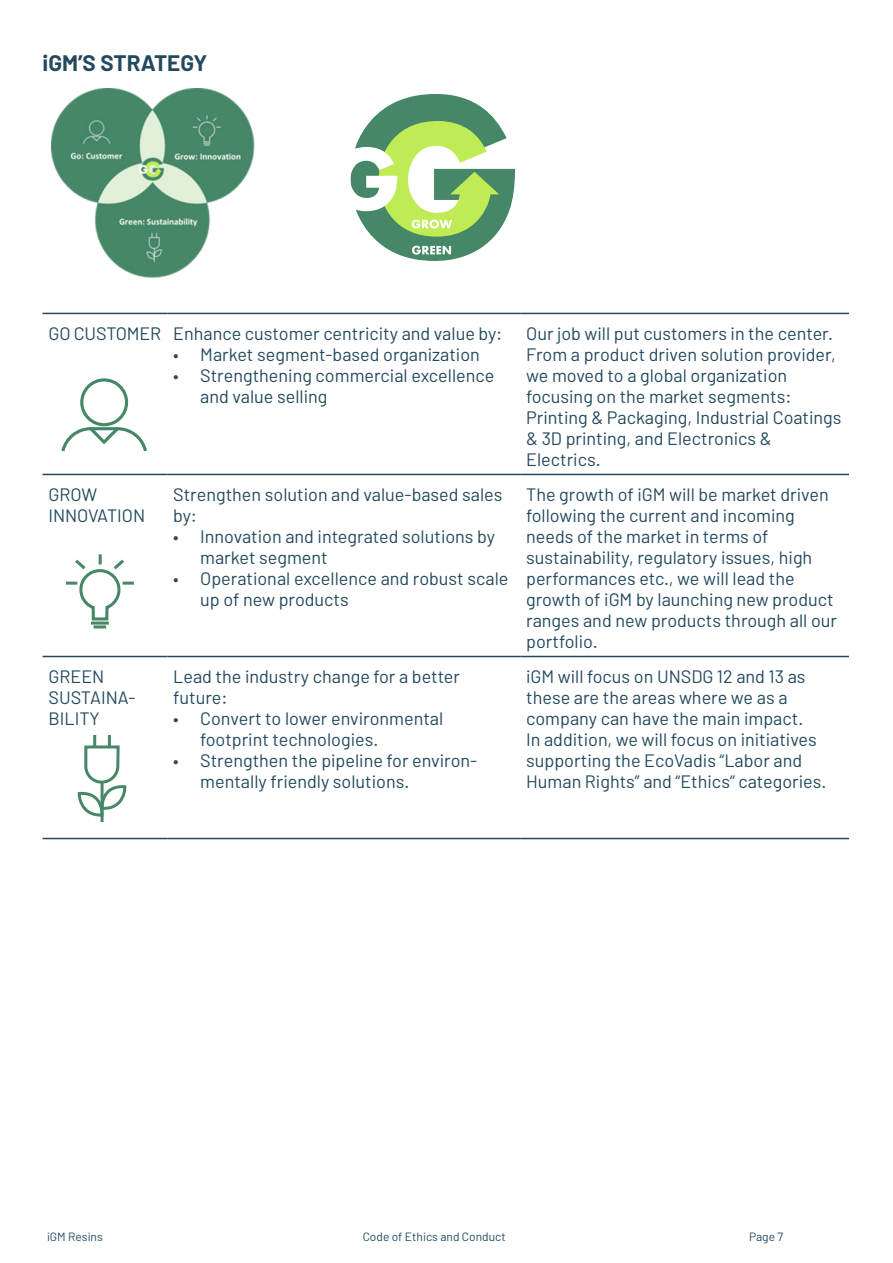
<style>
.page{position:relative;width:893px;height:1263px;background:#fff}
.page>*{position:absolute;margin:0;border:0;box-sizing:border-box;transform-origin:0 0}
.Title_2{font:700 22.5px "Barlow";color:#23495e}
.Style_de_paragraphe_1{font:18px/21px "Barlow";color:#23495e}
.t1{font:12px "Barlow";color:#23495e}
</style>
<div class="page">
<hr style="left:43px;top:313px;width:124px;height:1px;background:#23495e">
<hr style="left:167px;top:313px;width:353px;height:1px;background:#23495e">
<hr style="left:520px;top:313px;width:329px;height:1px;background:#23495e">
<hr style="left:43px;top:474px;width:124px;height:1px;background:#23495e">
<hr style="left:167px;top:474px;width:353px;height:1px;background:#23495e">
<hr style="left:520px;top:474px;width:329px;height:1px;background:#23495e">
<hr style="left:43px;top:656px;width:124px;height:1px;background:#23495e">
<hr style="left:167px;top:656px;width:353px;height:1px;background:#23495e">
<hr style="left:520px;top:656px;width:329px;height:1px;background:#23495e">
<hr style="left:43px;top:838px;width:124px;height:1px;background:#23495e">
<hr style="left:167px;top:838px;width:353px;height:1px;background:#23495e">
<hr style="left:520px;top:838px;width:329px;height:1px;background:#23495e">
<img style="left:52px;top:88px;width:203px;height:190px">
<svg style="left:350px;top:94px;width:165px;height:167px"></svg>
<svg style="left:62px;top:425px;width:85px;height:27px"></svg>
<div style="left:80px;top:378px;width:48px;height:48px;border:3px solid #468767;border-radius:50%"></div>
<hr style="left:91px;top:427px;width:26px;height:3px;background:#468767">
<svg style="left:66px;top:554px;width:68px;height:74px"></svg>
<svg style="left:78px;top:736px;width:48px;height:82px"></svg>
<hr style="left:101px;top:782px;width:3px;height:39px;background:#468767">
<p class="Title_2" style="left:43px;top:49px;width:166px">iGM’S STRATEGY</p>
<p class="Style_de_paragraphe_1" style="left:49px;top:322px;width:114px">GO CUSTOMER</p>
<p class="Style_de_paragraphe_1" style="left:173px;top:322px;width:331px">Enhance customer centricity and value by:</p>
<p class="Style_de_paragraphe_1" style="left:173px;top:343px;width:308px">• Market segment-based organization</p>
<p class="Style_de_paragraphe_1" style="left:200px;top:364px;width:296px;text-indent:-27px">• Strengthening commercial excellence and value selling</p>
<p class="Style_de_paragraphe_1" style="left:526px;top:322px;width:317px">Our job will put customers in the center.<br>From a product driven solution provider, we moved to a global organization focusing on the market segments:<br>Printing &amp; Packaging, Industrial Coatings &amp; 3D printing, and Electronics &amp; Electrics.</p>
<p class="Style_de_paragraphe_1" style="left:49px;top:483px;width:98px">GROW<br>INNOVATION</p>
<p class="Style_de_paragraphe_1" style="left:173px;top:483px;width:331px">Strengthen solution and value-based sales by:</p>
<p class="Style_de_paragraphe_1" style="left:200px;top:525px;width:296px;text-indent:-27px">• Innovation and integrated solutions by market segment</p>
<p class="Style_de_paragraphe_1" style="left:200px;top:567px;width:310px;text-indent:-27px">• Operational excellence and robust scale up of new products</p>
<p class="Style_de_paragraphe_1" style="left:526px;top:483px;width:312px">The growth of iGM will be market driven following the current and incoming needs of the market in terms of sustainability, regulatory issues, high performances etc., we will lead the growth of iGM by launching new product ranges and new products through all our portfolio.</p>
<p class="Style_de_paragraphe_1" style="left:49px;top:665px;width:89px">GREEN<br>SUSTAINA-<br>BILITY</p>
<p class="Style_de_paragraphe_1" style="left:173px;top:665px;width:288px">Lead the industry change for a better future:</p>
<p class="Style_de_paragraphe_1" style="left:200px;top:707px;width:245px;text-indent:-27px">• Convert to lower environmental footprint technologies.</p>
<p class="Style_de_paragraphe_1" style="left:200px;top:749px;width:279px;text-indent:-27px">• Strengthen the pipeline for environ&shy;mentally friendly solutions.</p>
<p class="Style_de_paragraphe_1" style="left:526px;top:665px;width:302px">iGM will focus on UNSDG 12 and 13 as these are the areas where we as a company can have the main impact.<br>In addition, we will focus on initiatives supporting the EcoVadis “Labor and Human Rights” and “Ethics” categories.</p>
<p class="t1" style="left:47px;top:1229px;width:57px">iGM Resins</p>
<p class="t1" style="left:363px;top:1229px;width:145px">Code of Ethics and Conduct</p>
<p class="t1" style="left:749px;top:1229px;width:36px">Page 7</p>
</div>
